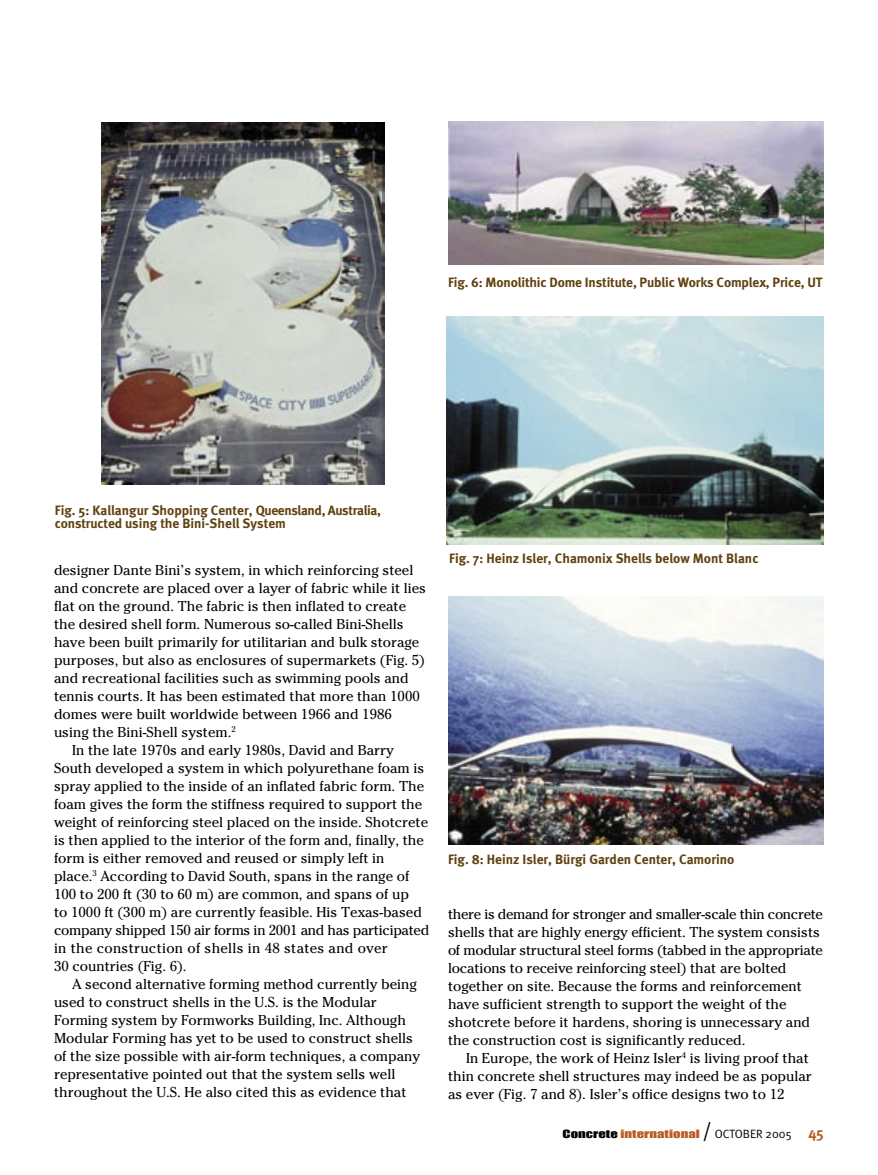
<style>
.page{position:relative;width:878px;height:1175px;background:#fff}
.page>*{position:absolute;margin:0;border:0;box-sizing:border-box;transform-origin:0 0}
.Body_text{font:14.25px/18px "Cheltenham";color:#000}
.t1{font:700 13.5px/13.5px "Meta";color:#604210}
.t2{font:10.5px "Impact";color:#b85c24;scale:1.4 1}
.s1{color:#000}
.s2{font-family:"Meta Normal";font-size:21px;color:#000}
.s3{font-family:"Meta Normal";font-size:12px;color:#000}
.s4{font-family:"Meta";font-weight:700;font-size:15px}
</style>
<div class="page">
<img style="left:102px;top:122px;width:282px;height:362px">
<img style="left:448px;top:122px;width:375px;height:142px">
<img style="left:446px;top:316px;width:377px;height:228px">
<img style="left:448px;top:596px;width:375px;height:248px">
<p class="t1" style="left:448px;top:275px;width:376px">Fig. 6: Monolithic Dome Institute, Public Works Complex, Price, UT</p>
<p class="t1" style="left:55px;top:503px;width:327px">Fig. 5: Kallangur Shopping Center, Queensland, Australia, constructed using the Bini-Shell System</p>
<p class="Body_text" style="left:54px;top:561px;width:373px">designer Dante Bini’s system, in which reinforcing steel and concrete are placed over a layer of fabric while it lies flat on the ground. The fabric is then inflated to create the desired shell form. Numerous so-called Bini-Shells have been built primarily for utilitarian and bulk storage purposes, but also as enclosures of supermarkets (Fig. 5) and recreational facilities such as swimming pools and tennis courts. It has been estimated that more than 1000 domes were built worldwide between 1966 and 1986 using the Bini-Shell system.<sup>2</sup></p>
<p class="Body_text" style="left:54px;top:741px;width:377px;text-indent:18px">In the late 1970s and early 1980s, David and Barry South developed a system in which polyurethane foam is spray applied to the inside of an inflated fabric form. The foam gives the form the stiffness required to support the weight of reinforcing steel placed on the inside. Shotcrete is then applied to the interior of the form and, finally, the form is either removed and reused or simply left in place.<sup>3</sup> According to David South, spans in the range of 100 to 200 ft (30 to 60 m) are common, and spans of up<br>to 1000 ft (300 m) are currently feasible. His Texas-based company shipped 150 air forms in 2001 and has participated in the construction of shells in 48 states and over<br>30 countries (Fig. 6).</p>
<p class="Body_text" style="left:54px;top:975px;width:367px;text-indent:18px">A second alternative forming method currently being used to construct shells in the U.S. is the Modular Forming system by Formworks Building, Inc. Although Modular Forming has yet to be used to construct shells of the size possible with air-form techniques, a company representative pointed out that the system sells well throughout the U.S. He also cited this as evidence that</p>
<p class="t1" style="left:449px;top:551px;width:311px">Fig. 7: Heinz Isler, Chamonix Shells below Mont Blanc</p>
<p class="t1" style="left:448px;top:852px;width:288px">Fig. 8: Heinz Isler, Bürgi Garden Center, Camorino</p>
<p class="Body_text" style="left:448px;top:904px;width:376px">there is demand for stronger and smaller-scale thin concrete shells that are highly energy efficient. The system consists of modular structural steel forms (tabbed in the appropriate locations to receive reinforcing steel) that are bolted together on site. Because the forms and reinforcement have sufficient strength to support the weight of the shotcrete before it hardens, shoring is unnecessary and the construction cost is significantly reduced.</p>
<p class="Body_text" style="left:448px;top:1048px;width:365px;text-indent:18px">In Europe, the work of Heinz Isler<sup>4</sup> is living proof that thin concrete shell structures may indeed be as popular as ever (Fig. 7 and 8). Isler’s office designs two to 12</p>
<p class="t2" style="left:562px;top:1125px;width:188px"><span class="s1">Concrete</span> international <span class="s2">/</span> <span class="s3">OCTOBER 2005</span> <span class="s4">45</span></p>
</div>
